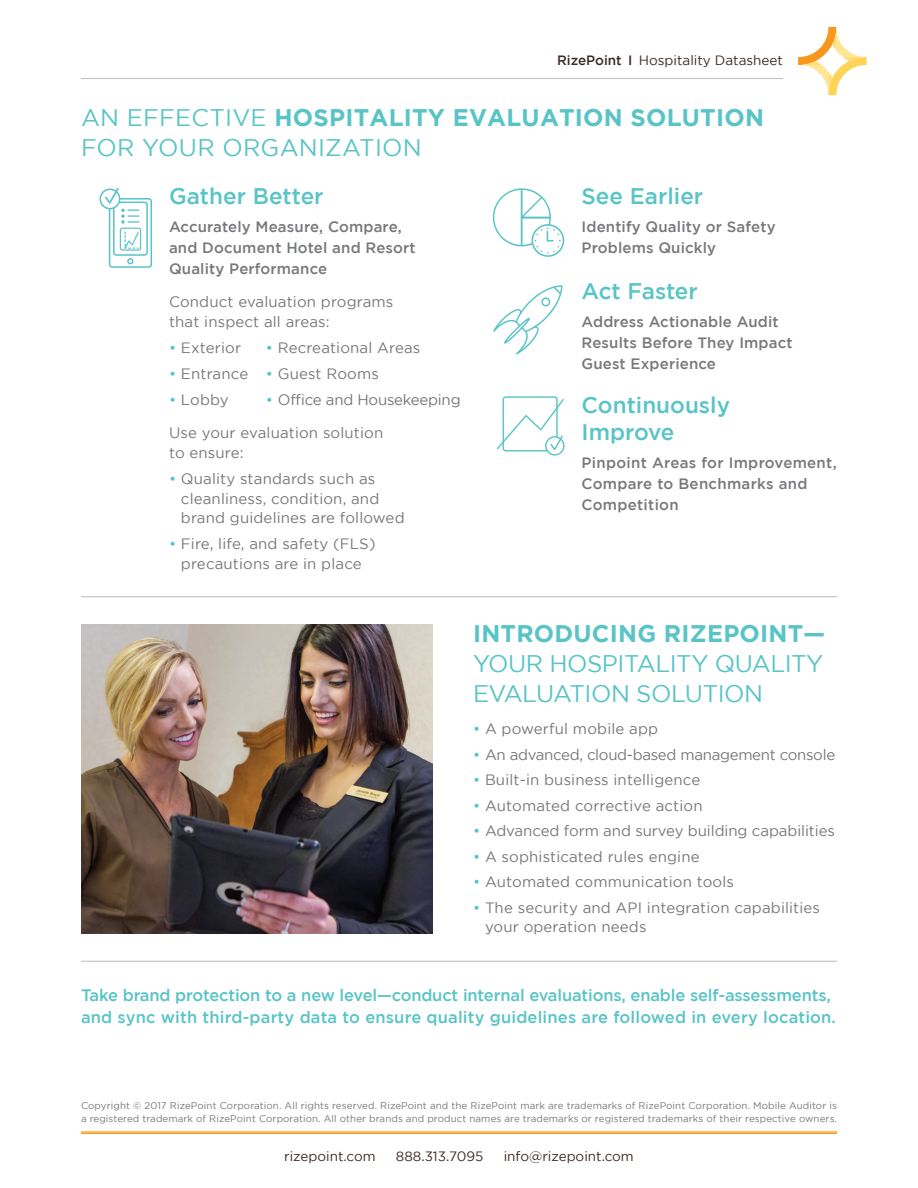
<style>
.page{position:relative;width:918px;height:1188px;background:#fff}
.page>*{position:absolute;margin:0;border:0;box-sizing:border-box;transform-origin:0 0}
.t1{font:24px/30px "Gotham";letter-spacing:-.02em;color:#59c4c6;text-align:justify}
.t2{font:24px/30px "Gotham";letter-spacing:.01em;color:#59c4c6}
.t3{font:500 22.5px/27px "Gotham";color:#59c4c6}
.t4{font:500 16.5px/22.5px "Gotham";letter-spacing:-.01em;color:#59c4c6}
.t5{font:15px/19.5px "Gotham";letter-spacing:.01em;color:#76787b}
.t6{font:500 15px/21px "Gotham";letter-spacing:.01em;color:#76787b}
.t7{font:15px "Gotham";letter-spacing:-.02em;color:#76787b}
.t8{font:15px "Gotham";letter-spacing:-.015em;color:#76787b}
.t9{font:13.5px "Gotham";color:#3e2a24}
.t10{font:9.75px/12.8px "Gotham";letter-spacing:.01em;color:#76787b}
.s1{font-weight:500}
.s2{font-weight:700}
.s3{color:#59c4c6}
</style>
<div class="page">
<hr style="left:81px;top:1132px;width:756px;height:2px;background:#f7981d">
<hr style="left:81px;top:1131px;width:756px;height:2px;background:#fdb940">
<svg style="left:798px;top:27px;width:69px;height:68px"></svg>
<hr style="left:81px;top:78px;width:702px;height:1px;background:#c1c2c4">
<hr style="left:81px;top:961px;width:756px;height:1px;background:#c1c2c4">
<svg style="left:100px;top:188px;width:52px;height:80px"></svg>
<svg style="left:493px;top:188px;width:71px;height:69px"></svg>
<svg style="left:493px;top:285px;width:69px;height:69px"></svg>
<svg style="left:497px;top:396px;width:68px;height:60px"></svg>
<hr style="left:81px;top:596px;width:756px;height:1px;background:#c1c2c4">
<img style="left:82px;top:624px;width:351px;height:310px">
<p class="t9" style="left:557px;top:53px;width:227px"><span class="s1">RizePoint I</span> Hospitality Datasheet</p>
<p class="t2" style="left:81px;top:102px;width:684px">AN EFFECTIVE <span class="s2">HOSPITALITY EVALUATION SOLUTION<br></span>FOR YOUR ORGANIZATION</p>
<p class="t3" style="left:169px;top:182px;width:156px">Gather Better</p>
<p class="t6" style="left:169px;top:216px;width:248px">Accurately Measure, Compare, and Document Hotel and Resort<br>Quality Performance</p>
<p class="t5" style="left:169px;top:292px;width:226px">Conduct evaluation programs that inspect all areas:</p>
<p class="t5" style="left:169px;top:338px;width:74px"><span class="s3">•</span> Exterior</p>
<p class="t5" style="left:169px;top:364px;width:81px"><span class="s3">•</span> Entrance</p>
<p class="t5" style="left:169px;top:390px;width:61px"><span class="s3">•</span> Lobby</p>
<p class="t5" style="left:169px;top:423px;width:216px">Use your evaluation solution to ensure:</p>
<p class="t5" style="left:181px;top:469px;width:225px;text-indent:-12px"><span class="s3">•</span> Quality standards such as cleanliness, condition, and brand guidelines are followed</p>
<p class="t5" style="left:169px;top:534px;width:208px;text-align:center"><span class="s3">•</span> Fire, life, and safety (FLS) precautions are in place</p>
<p class="t3" style="left:582px;top:182px;width:123px">See Earlier</p>
<p class="t6" style="left:582px;top:216px;width:196px">Identify Quality or Safety<br>Problems Quickly</p>
<p class="t3" style="left:582px;top:277px;width:118px">Act Faster</p>
<p class="t6" style="left:582px;top:311px;width:213px">Address Actionable Audit<br>Results Before They Impact<br>Guest Experience</p>
<p class="t3" style="left:582px;top:391px;width:150px">Continuously<br>Improve</p>
<p class="t6" style="left:582px;top:451px;width:257px">Pinpoint Areas for Improvement,<br>Compare to Benchmarks and<br>Competition</p>
<p class="t5" style="left:266px;top:338px;width:156px"><span class="s3">•</span> Recreational Areas</p>
<p class="t5" style="left:266px;top:364px;width:115px"><span class="s3">•</span> Guest Rooms</p>
<p class="t8" style="left:266px;top:392px;width:196px"><span class="s3">•</span> Office and Housekeeping</p>
<p class="t1" style="left:473px;top:618px;width:354px"><span class="s2">INTRODUCING RIZEPOINT— </span>YOUR HOSPITALITY QUALITY EVALUATION SOLUTION</p>
<p class="t5" style="left:473px;top:719px;width:187px"><span class="s3">•</span> A powerful mobile app</p>
<p class="t7" style="left:473px;top:746px;width:364px"><span class="s3">•</span> An advanced, cloud-based management console</p>
<p class="t5" style="left:473px;top:770px;width:229px"><span class="s3">•</span> Built-in business intelligence</p>
<p class="t5" style="left:473px;top:795px;width:231px"><span class="s3">•</span> Automated corrective action</p>
<p class="t5" style="left:473px;top:821px;width:364px"><span class="s3">•</span> Advanced form and survey building capabilities</p>
<p class="t5" style="left:473px;top:846px;width:228px"><span class="s3">•</span> A sophisticated rules engine</p>
<p class="t5" style="left:473px;top:872px;width:262px"><span class="s3">•</span> Automated communication tools</p>
<p class="t5" style="left:485px;top:897px;width:337px;text-indent:-12px"><span class="s3">•</span> The security and API integration capabilities your operation needs</p>
<p class="t4" style="left:81px;top:983px;width:757px">Take brand protection to a new level—conduct internal evaluations, enable self-assessments, and sync with third-party data to ensure quality guidelines are followed in every location.</p>
<p class="t10" style="left:81px;top:1099px;width:758px">Copyright © 2017 RizePoint Corporation. All rights reserved. RizePoint and the RizePoint mark are trademarks of RizePoint Corporation. Mobile Auditor is a registered trademark of RizePoint Corporation. All other brands and product names are trademarks or registered trademarks of their respective owners.</p>
<p class="t9" style="left:284px;top:1149px;width:93px">rizepoint.com</p>
<p class="t9" style="left:396px;top:1149px;width:89px">888.313.7095</p>
<p class="t9" style="left:504px;top:1149px;width:132px">info@rizepoint.com</p>
</div>
